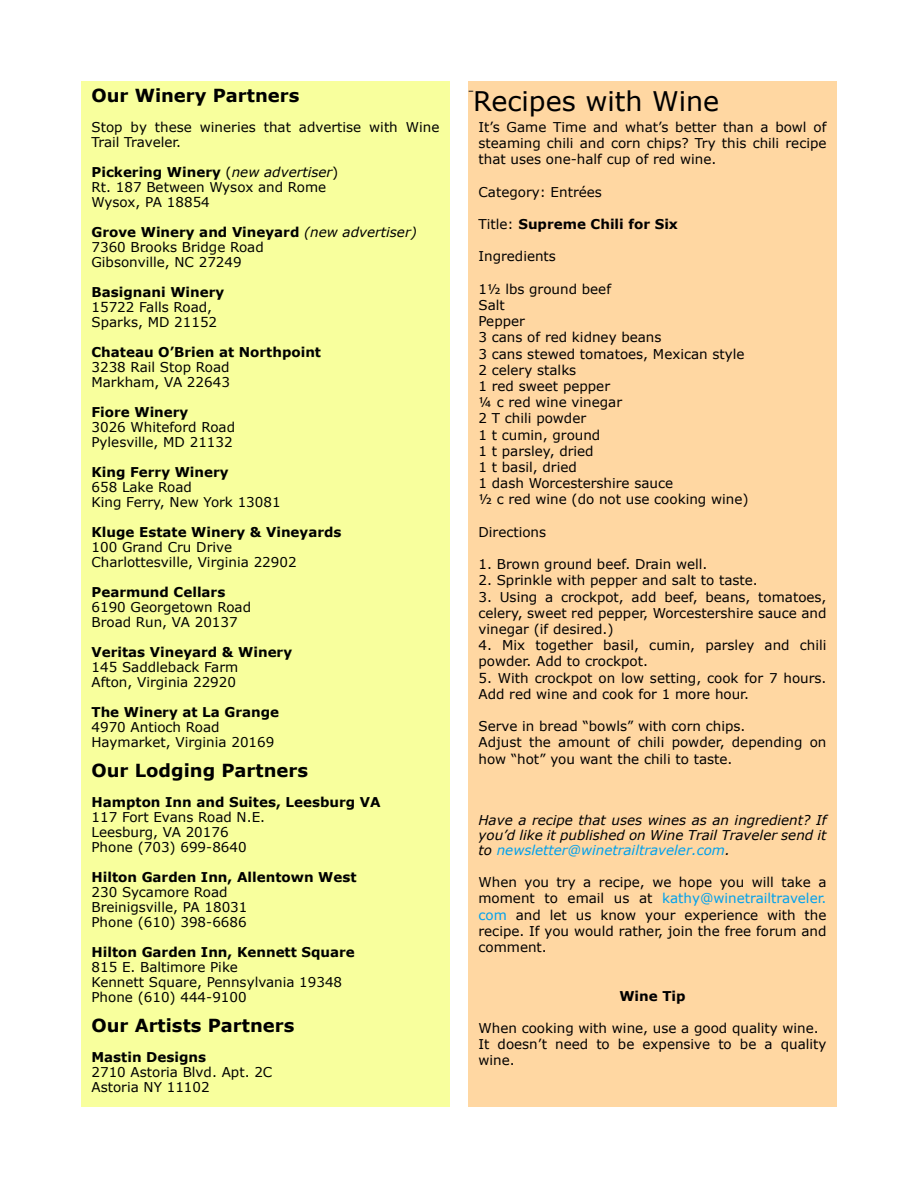
<style>
.page{position:relative;width:918px;height:1188px;background:#fff}
.page>*{position:absolute;margin:0;border:0;box-sizing:border-box;transform-origin:0 0}
.t1{font:27px "Verdana";color:#000}
.t2{font:700 18px "Verdana";color:#000}
.t3{font:18px "Times";color:#000}
.t4{font:13.5px/16.2px "Verdana";color:#000}
.t5{font:700 13.5px "Verdana";color:#000}
.t6{font:italic 13.5px/15px "Verdana";color:#000;text-align:justify}
.s1{font-weight:700}
.s2{font-style:italic}
.s3{font-weight:400}
.s4{color:#00a1ed}
</style>
<div class="page">
<div style="left:81px;top:81px;width:369px;height:1026px;background:#f8ff9d"></div>
<div style="left:468px;top:81px;width:369px;height:1026px;background:#ffd7a2"></div>
<h2 class="t2" style="left:92px;top:84px;width:210px">Our Winery Partners</h2>
<p class="t4" style="left:92px;top:119px;width:349px;line-height:15px">Stop by these wineries that advertise with Wine<br>Trail Traveler.</p>
<p class="t4" style="left:92px;top:164px;width:248px;line-height:15px"><span class="s1">Pickering Winery</span> (<span class="s2">new advertiser</span>)<br>Rt. 187 Between Wysox and Rome<br>Wysox, PA 18854</p>
<p class="t4" style="left:92px;top:224px;width:327px;line-height:15px"><span class="s1">Grove Winery and Vineyard</span> <span class="s2">(new advertiser)<br></span>7360 Brooks Bridge Road<br>Gibsonville, NC 27249</p>
<p class="t5" style="left:92px;top:283px;width:134px">Basignani Winery</p>
<p class="t4" style="left:92px;top:299px;width:127px;line-height:15px">15722 Falls Road,<br>Sparks, MD 21152</p>
<p class="t5" style="left:92px;top:343px;width:231px">Chateau O’Brien at Northpoint</p>
<p class="t4" style="left:92px;top:359px;width:140px;line-height:15px">3238 Rail Stop Road<br>Markham, VA 22643</p>
<p class="t5" style="left:92px;top:403px;width:98px">Fiore Winery</p>
<p class="t4" style="left:92px;top:419px;width:145px;line-height:15px">3026 Whiteford Road<br>Pylesville, MD 21132</p>
<p class="t5" style="left:92px;top:463px;width:139px">King Ferry Winery</p>
<p class="t4" style="left:92px;top:479px;width:191px;line-height:15px">658 Lake Road<br>King Ferry, New York 13081</p>
<p class="t5" style="left:92px;top:523px;width:252px">Kluge Estate Winery &amp; Vineyards</p>
<p class="t4" style="left:92px;top:539px;width:207px;line-height:15px">100 Grand Cru Drive<br>Charlottesville, Virginia 22902</p>
<p class="t5" style="left:92px;top:583px;width:135px">Pearmund Cellars</p>
<p class="t4" style="left:92px;top:599px;width:161px;line-height:15px">6190 Georgetown Road<br>Broad Run, VA 20137</p>
<p class="t5" style="left:92px;top:643px;width:202px">Veritas Vineyard &amp; Winery</p>
<p class="t4" style="left:92px;top:659px;width:148px;line-height:15px">145 Saddleback Farm<br>Afton, Virginia 22920</p>
<p class="t5" style="left:92px;top:703px;width:189px">The Winery at La Grange</p>
<p class="t4" style="left:92px;top:719px;width:184px;line-height:15px">4970 Antioch Road<br>Haymarket, Virginia 20169</p>
<h2 class="t2" style="left:92px;top:759px;width:218px">Our Lodging Partners</h2>
<p class="t5" style="left:92px;top:793px;width:291px">Hampton Inn and Suites, Leesburg VA</p>
<p class="t4" style="left:92px;top:809px;width:175px;line-height:15px">117 Fort Evans Road N.E.<br>Leesburg, VA 20176<br>Phone (703) 699-8640</p>
<p class="t5" style="left:92px;top:868px;width:267px">Hilton Garden Inn, Allentown West</p>
<p class="t4" style="left:92px;top:884px;width:157px;line-height:15px">230 Sycamore Road<br>Breinigsville, PA 18031<br>Phone (610) 398-6686</p>
<p class="t5" style="left:92px;top:943px;width:265px">Hilton Garden Inn, Kennett Square</p>
<p class="t4" style="left:92px;top:959px;width:252px;line-height:15px">815 E. Baltimore Pike<br>Kennett Square, Pennsylvania 19348<br>Phone (610) 444-9100</p>
<h2 class="t2" style="left:92px;top:1014px;width:204px">Our Artists Partners</h2>
<p class="t5" style="left:92px;top:1048px;width:116px">Mastin Designs</p>
<p class="t4" style="left:92px;top:1064px;width:182px;line-height:15px">2710 Astoria Blvd. Apt. 2C<br>Astoria NY 11102</p>
<h2 class="t3" style="left:468px;top:72px;width:7px">‑</h2>
<h1 class="t1" style="left:473px;top:84px;width:248px">Recipes with Wine</h1>
<p class="t4" style="left:478px;top:118px;width:350px;text-align:justify">It’s Game Time and what’s better than a bowl of steaming chili and corn chips? Try this chili recipe that uses one-half cup of red wine.</p>
<p class="t4" style="left:478px;top:183px;width:125px">Category: Entrées</p>
<p class="t5" style="left:478px;top:216px;width:201px"><span class="s3">Title:</span> Supreme Chili for Six</p>
<p class="t4" style="left:478px;top:248px;width:79px">Ingredients</p>
<p class="t4" style="left:478px;top:280px;width:272px">1½ lbs ground beef<br>Salt<br>Pepper<br>3 cans of red kidney beans<br>3 cans stewed tomatoes, Mexican style<br>2 celery stalks<br>1 red sweet pepper<br>¼ c red wine vinegar<br>2 T chili powder<br>1 t cumin, ground<br>1 t parsley, dried<br>1 t basil, dried<br>1 dash Worcestershire sauce<br>½ c red wine (do not use cooking wine)</p>
<p class="t4" style="left:478px;top:523px;width:69px">Directions</p>
<p class="t4" style="left:478px;top:556px;width:230px">1. Brown ground beef. Drain well.</p>
<p class="t4" style="left:478px;top:572px;width:281px">2. Sprinkle with pepper and salt to taste.</p>
<p class="t4" style="left:478px;top:588px;width:350px;text-align:justify">3. Using a crockpot, add beef, beans, tomatoes, celery, sweet red pepper, Worcestershire sauce and vinegar (if desired.)</p>
<p class="t4" style="left:478px;top:637px;width:349px">4. Mix together basil, cumin, parsley and chili powder. Add to crockpot.</p>
<p class="t4" style="left:478px;top:669px;width:350px">5. With crockpot on low setting, cook for 7 hours.<br>Add red wine and cook for 1 more hour.</p>
<p class="t4" style="left:478px;top:718px;width:350px">Serve in bread “bowls” with corn chips.<br>Adjust the amount of chili powder, depending on how “hot” you want the chili to taste.</p>
<p class="t6" style="left:478px;top:812px;width:349px">Have a recipe that uses wines as an ingredient? If you’d like it published on Wine Trail Traveler send it to <span class="s4">newsletter@winetrailtraveler.com</span>.</p>
<p class="t4" style="left:479px;top:874px;width:350px;text-align:justify">When you try a recipe, we hope you will take a moment to email us at <span class="s4">kathy@winetrailtraveler. com</span> and let us know your experience with the recipe. If you would rather, join the free forum and comment.</p>
<p class="t5" style="left:619px;top:987px;width:68px">Wine Tip</p>
<p class="t4" style="left:479px;top:1020px;width:349px">When cooking with wine, use a good quality wine.<br>It doesn’t need to be expensive to be a quality wine.</p>
</div>
